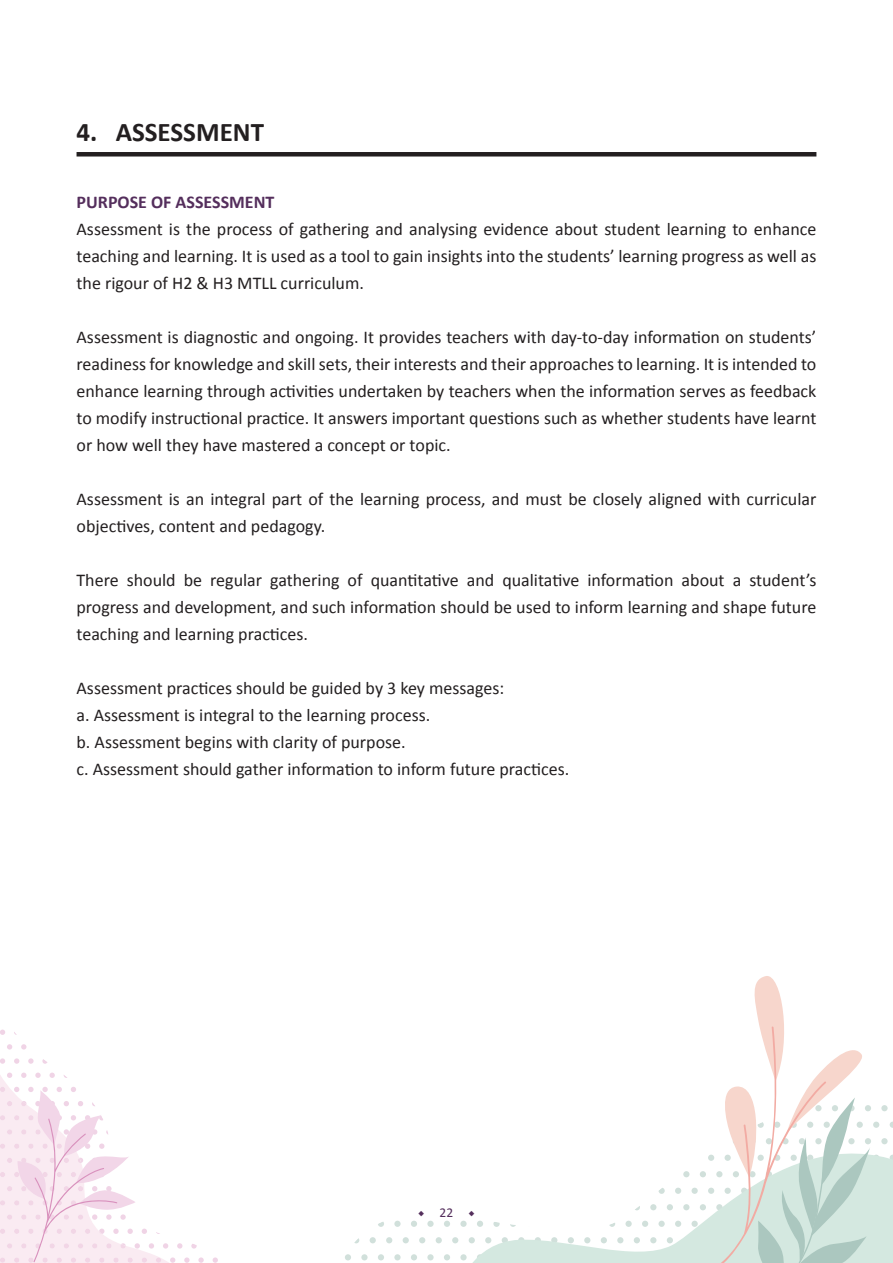
<style>
.page{position:relative;width:893px;height:1263px;background:#fff}
.page>*{position:absolute;margin:0;border:0;box-sizing:border-box;transform-origin:0 0}
.t1{font:700 27px "Calibri";color:#231f20}
.t2{font:18px/27px "Calibri";color:#231f20;text-align:justify}
.t3{font:700 18px "Calibri";color:#542e5c}
.t4{font:13.5px "Minion Pro";color:#542e5c}
.s1{font-family:"Calibri"}
</style>
<div class="page">
<svg style="left:378px;top:1222px;width:6px;height:5px"></svg>
<div style="left:394px;top:1221px;width:7px;height:6px;background:#d1e0db;border-radius:50%"></div>
<svg style="left:411px;top:1221px;width:6px;height:6px"></svg>
<div style="left:427px;top:1221px;width:7px;height:6px;background:#d1e0db;border-radius:50%"></div>
<svg style="left:444px;top:1221px;width:6px;height:6px"></svg>
<svg style="left:354px;top:1238px;width:5px;height:5px"></svg>
<svg style="left:370px;top:1237px;width:6px;height:6px"></svg>
<svg style="left:386px;top:1237px;width:6px;height:6px"></svg>
<svg style="left:403px;top:1237px;width:6px;height:6px"></svg>
<svg style="left:419px;top:1237px;width:6px;height:6px"></svg>
<svg style="left:436px;top:1237px;width:6px;height:6px"></svg>
<svg style="left:452px;top:1237px;width:6px;height:6px"></svg>
<svg style="left:345px;top:1254px;width:6px;height:6px"></svg>
<div style="left:361px;top:1254px;width:7px;height:6px;background:#d1e0db;border-radius:50%"></div>
<svg style="left:378px;top:1254px;width:6px;height:6px"></svg>
<div style="left:394px;top:1254px;width:7px;height:6px;background:#d1e0db;border-radius:50%"></div>
<svg style="left:411px;top:1254px;width:6px;height:6px"></svg>
<div style="left:427px;top:1254px;width:7px;height:6px;background:#d1e0db;border-radius:50%"></div>
<svg style="left:444px;top:1254px;width:6px;height:6px"></svg>
<svg style="left:458px;top:1105px;width:435px;height:158px"></svg>
<svg style="left:700px;top:976px;width:179px;height:287px"></svg>
<svg style="left:213px;top:1257px;width:5px;height:6px"></svg>
<svg style="left:0;top:1029px;width:5px;height:6px"></svg>
<svg style="left:0;top:1044px;width:204px;height:219px"></svg>
<div style="left:77px;top:152px;width:739px;height:5px;background:#231f20"></div>
<h1 class="t1" style="left:77px;top:115px;width:189px">4. ASSESSMENT</h1>
<p class="t3" style="left:77px;top:190px;width:199px">PURPOSE OF ASSESSMENT</p>
<p class="t2" style="left:77px;top:215px;width:741px">Assessment is the process of gathering and analysing evidence about student learning to enhance teaching and learning. It is used as a tool to gain insights into the students’ learning progress as well as the rigour of H2 &amp; H3 MTLL curriculum.</p>
<p class="t2" style="left:77px;top:323px;width:741px">Assessment is diagnostic and ongoing. It provides teachers with day-to-day information on students’ readiness for knowledge and skill sets, their interests and their approaches to learning. It is intended to enhance learning through activities undertaken by teachers when the information serves as feedback to modify instructional practice. It answers important questions such as whether students have learnt or how well they have mastered a concept or topic.</p>
<p class="t2" style="left:77px;top:485px;width:741px">Assessment is an integral part of the learning process, and must be closely aligned with curricular objectives, content and pedagogy.</p>
<p class="t2" style="left:77px;top:566px;width:741px">There should be regular gathering of quantitative and qualitative information about a student’s progress and development, and such information should be used to inform learning and shape future teaching and learning practices.</p>
<p class="t2" style="left:77px;top:674px;width:494px;text-align:left">Assessment practices should be guided by 3 key messages:<br>a. Assessment is integral to the learning process.<br>b. Assessment begins with clarity of purpose.<br>c. Assessment should gather information to inform future practices.</p>
<p class="t4" style="left:418px;top:1204px;width:58px">◆ <span class="s1">22</span> ◆</p>
</div>
